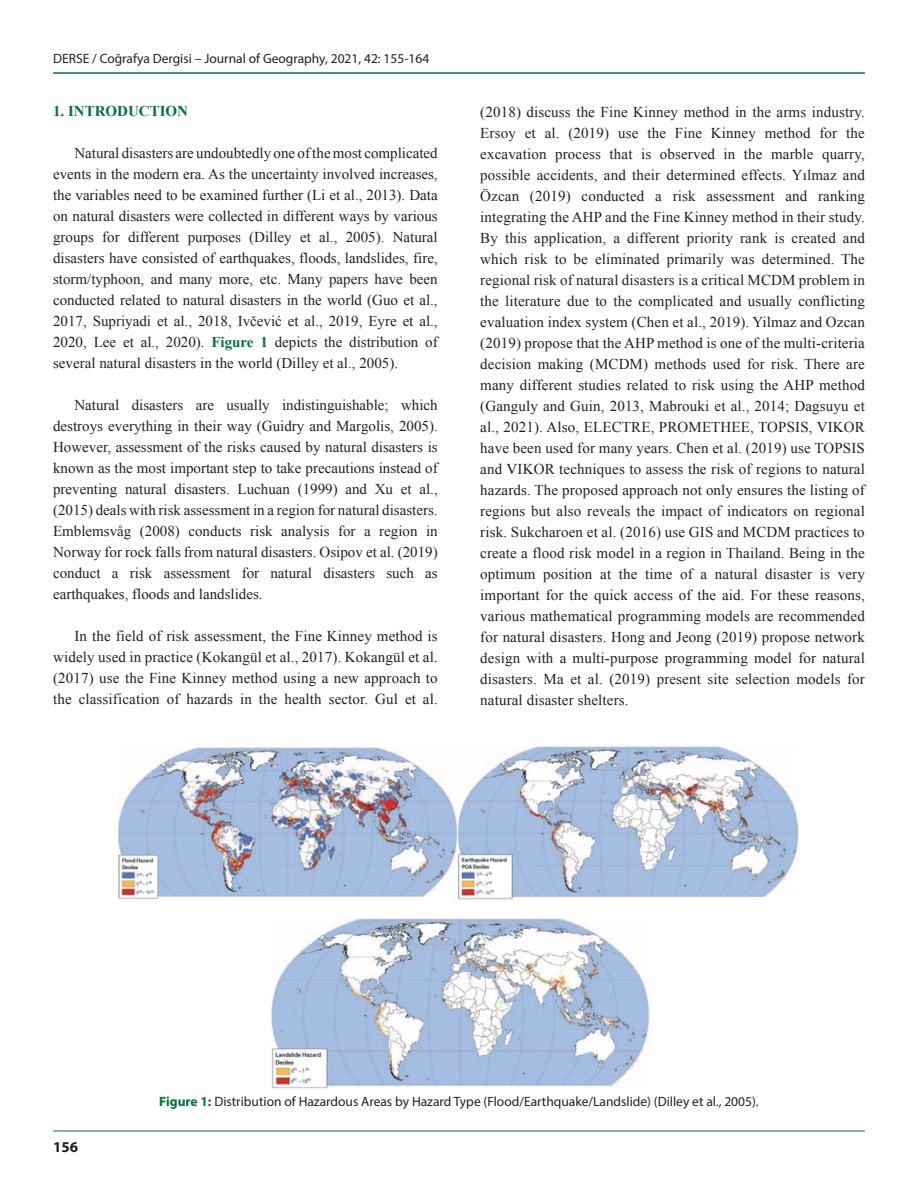
<style>
.page{position:relative;width:918px;height:1188px;background:#fff}
.page>*{position:absolute;margin:0;border:0;box-sizing:border-box;transform-origin:0 0}
.t1{font:15px/21px "Times New Roman";letter-spacing:.005em;color:#231f20;text-align:justify}
.t2{font:700 15px "Times New Roman";color:#00733d}
.t3{font:700 15px "Myriad Pro";color:#231f20}
.t4{font:13.5px "Myriad Pro";color:#231f20}
.s1{font-weight:700;color:#00733d}
</style>
<div class="page">
<hr style="left:53px;top:72px;width:812px;height:2px;background:#00733d">
<hr style="left:53px;top:1131px;width:812px;height:1px;background:#00733d">
<img style="left:119px;top:746px;width:680px;height:342px">
<p class="t4" style="left:53px;top:50px;width:378px">DERSE / Coğrafya Dergisi – Journal of Geography, 2021, 42: 155-164</p>
<p class="t2" style="left:53px;top:101px;width:137px">1. INTRODUCTION</p>
<p class="t1" style="left:53px;top:143px;width:386px;text-indent:21px">Natural disasters are undoubtedly one of the most complicated events in the modern era. As the uncertainty involved increases, the variables need to be examined further (Li et al., 2013). Data on natural disasters were collected in different ways by various groups for different purposes (Dilley et al., 2005). Natural disasters have consisted of earthquakes, floods, landslides, fire, storm/typhoon, and many more, etc. Many papers have been conducted related to natural disasters in the world (Guo et al., 2017, Supriyadi et al., 2018, Ivčević et al., 2019, Eyre et al., 2020, Lee et al., 2020). <span class="s1">Figure 1</span> depicts the distribution of several natural disasters in the world (Dilley et al., 2005).</p>
<p class="t1" style="left:53px;top:395px;width:386px;text-indent:21px">Natural disasters are usually indistinguishable; which destroys everything in their way (Guidry and Margolis, 2005).<br>However, assessment of the risks caused by natural disasters is known as the most important step to take precautions instead of preventing natural disasters. Luchuan (1999) and Xu et al., (2015) deals with risk assessment in a region for natural disasters.<br>Emblemsvåg (2008) conducts risk analysis for a region in Norway for rock falls from natural disasters. Osipov et al. (2019) conduct a risk assessment for natural disasters such as earthquakes, floods and landslides.</p>
<p class="t1" style="left:53px;top:626px;width:386px;text-indent:21px">In the field of risk assessment, the Fine Kinney method is widely used in practice (Kokangül et al., 2017). Kokangül et al. (2017) use the Fine Kinney method using a new approach to the classification of hazards in the health sector. Gul et al.</p>
<p class="t1" style="left:480px;top:101px;width:386px">(2018) discuss the Fine Kinney method in the arms industry.<br>Ersoy et al. (2019) use the Fine Kinney method for the excavation process that is observed in the marble quarry, possible accidents, and their determined effects. Yılmaz and Özcan (2019) conducted a risk assessment and ranking integrating the AHP and the Fine Kinney method in their study.<br>By this application, a different priority rank is created and which risk to be eliminated primarily was determined. The regional risk of natural disasters is a critical MCDM problem in the literature due to the complicated and usually conflicting evaluation index system (Chen et al., 2019). Yilmaz and Ozcan (2019) propose that the AHP method is one of the multi-criteria decision making (MCDM) methods used for risk. There are many different studies related to risk using the AHP method (Ganguly and Guin, 2013, Mabrouki et al., 2014; Dagsuyu et al., 2021). Also, ELECTRE, PROMETHEE, TOPSIS, VIKOR have been used for many years. Chen et al. (2019) use TOPSIS and VIKOR techniques to assess the risk of regions to natural hazards. The proposed approach not only ensures the listing of regions but also reveals the impact of indicators on regional risk. Sukcharoen et al. (2016) use GIS and MCDM practices to create a flood risk model in a region in Thailand. Being in the optimum position at the time of a natural disaster is very important for the quick access of the aid. For these reasons, various mathematical programming models are recommended for natural disasters. Hong and Jeong (2019) propose network design with a multi-purpose programming model for natural disasters. Ma et al. (2019) present site selection models for natural disaster shelters.</p>
<p class="t3" style="left:53px;top:1137px;width:26px">156</p>
<p class="t4" style="left:159px;top:1093px;width:601px"><span class="s1">Figure 1:</span> Distribution of Hazardous Areas by Hazard Type (Flood/Earthquake/Landslide) (Dilley et al., 2005).</p>
</div>
